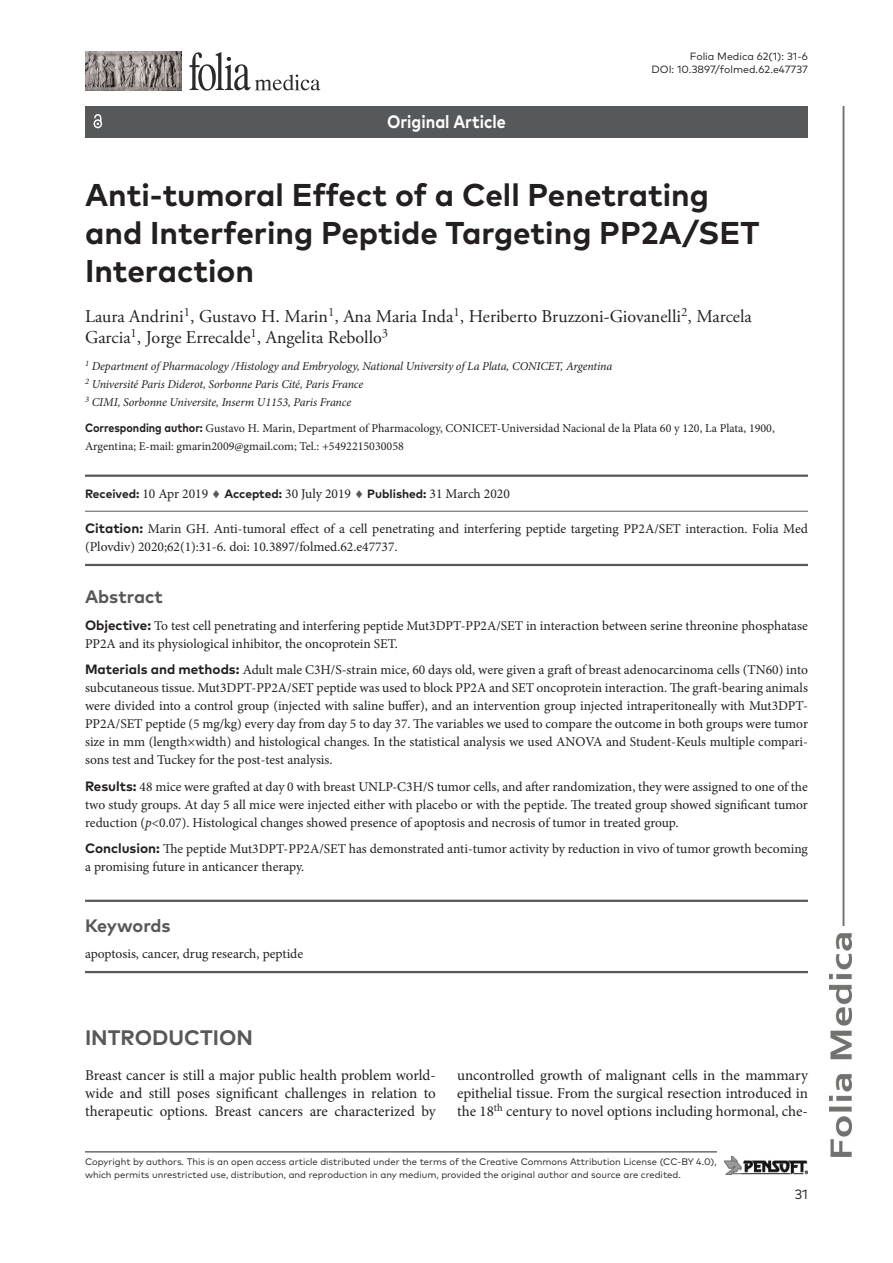
<style>
.page{position:relative;width:893px;height:1263px;background:#fff}
.page>*{position:absolute;margin:0;border:0;box-sizing:border-box;transform-origin:0 0}
.Article_Title{font:700 31.5px/37.8px "FF Mark Pro";color:#231f20}
.H_1{font:700 21px "FF Mark Pro";color:#57585a}
.Authors{font:18px/21.6px "Adobe Garamond Pro";color:#231f20}
.t1{font:700 18px "FF Mark Pro";color:#fff;scale:.9 1}
.Abstract_text{font:700 18px "FF Mark Pro";color:#57585a}
.Keywords_label{font:700 18px "FF Mark Pro";letter-spacing:-.01em;color:#57585a}
.Body_text_-_no_inden{font:15px/18px "Minion Pro";letter-spacing:-.005em;color:#231f20;text-align:justify}
.Abstract_text-2{font:13.5px/18px "Minion Pro";color:#231f20}
.Article_citation{font:13.5px/18px "Minion Pro";color:#231f20}
.Dates{font:13.5px "Minion Pro";color:#231f20}
.Keywords{font:13.5px "Minion Pro";color:#231f20}
.t2{font:13.5px "FF Mark Pro";color:#231f20}
.Affiliations{font:italic 12px "Minion Pro";letter-spacing:-.01em;color:#231f20}
.Corresponding_author{font:12px/18px "Minion Pro";color:#231f20}
.t3{font:10.5px/12.6px "FF Mark Pro";color:#231f20;text-align:right}
.t4{font:9.45px/12.6px "FF Mark Pro";color:#231f20}
.s1{font-family:"FF Mark Pro";font-weight:700}
.s2{font-family:"FF Mark Pro";font-weight:700;font-size:12px}
.s3{color:#57585a}
.s4{font-style:italic}
</style>
<div class="page">
<img style="left:829px;top:106px;width:22px;height:1051px">
<img style="left:86px;top:52px;width:96px;height:38px">
<svg style="left:190px;top:52px;width:130px;height:39px"></svg>
<hr style="left:85px;top:1151px;width:632px;height:1px;background:#231f20">
<img style="left:724px;top:1157px;width:84px;height:17px">
<hr style="left:85px;top:475px;width:723px;height:2px;background:#57585a">
<hr style="left:85px;top:511px;width:723px;height:1px;background:#57585a">
<hr style="left:85px;top:564px;width:723px;height:2px;background:#57585a">
<hr style="left:85px;top:900px;width:723px;height:2px;background:#57585a">
<hr style="left:85px;top:971px;width:723px;height:2px;background:#57585a">
<div style="left:85px;top:106px;width:723px;height:32px;background:#57585a"></div>
<svg style="left:94px;top:114px;width:8px;height:14px"></svg>
<p class="t1" style="left:387px;top:108px;width:134px">Original Article</p>
<p class="t3" style="left:651px;top:49px;width:158px">Folia Medica 62(1): 31-6<br>DOI: 10.3897/folmed.62.e47737</p>
<p class="Article_Title" style="left:85px;top:174px;width:676px">Anti-tumoral Effect of a Cell Penetrating and Interfering Peptide Targeting PP2A/SET<br>Interaction</p>
<p class="Authors" style="left:85px;top:306px;width:668px">Laura Andrini<sup>1</sup>, Gustavo H. Marin<sup>1</sup>, Ana Maria Inda<sup>1</sup>, Heriberto Bruzzoni-Giovanelli<sup>2</sup>, Marcela<br>Garcia<sup>1</sup>, Jorge Errecalde<sup>1</sup>, Angelita Rebollo<sup>3</sup></p>
<p class="Affiliations" style="left:85px;top:358px;width:529px"><sup>1</sup> Department of Pharmacology /Histology and Embryology, National University of La Plata, CONICET, Argentina</p>
<p class="Affiliations" style="left:85px;top:376px;width:280px"><sup>2</sup> Université Paris Diderot, Sorbonne Paris Cité, Paris France</p>
<p class="Affiliations" style="left:85px;top:394px;width:268px"><sup>3</sup> CIMI, Sorbonne Universite, Inserm U1153, Paris France</p>
<p class="Corresponding_author" style="left:85px;top:419px;width:691px"><span class="s1">Corresponding author:</span> Gustavo H. Marin, Department of Pharmacology, CONICET-Universidad Nacional de la Plata 60 y 120, La Plata, 1900,<br>Argentina; E-mail: gmarin2009@gmail.com; Tel.: +5492215030058</p>
<p class="Dates" style="left:85px;top:485px;width:426px"><span class="s2">Received:</span> 10 Apr 2019 <span class="s3">♦</span> <span class="s2">Accepted:</span> 30 July 2019 <span class="s3">♦</span> <span class="s2">Published:</span> 31 March 2020</p>
<p class="Article_citation" style="left:85px;top:520px;width:724px"><span class="s1">Citation:</span> Marin GH. Anti-tumoral effect of a cell penetrating and interfering peptide targeting PP2A/SET interaction. Folia Med (Plovdiv) 2020;62(1):31-6. doi: 10.3897/folmed.62.e47737.</p>
<p class="Abstract_text" style="left:85px;top:583px;width:79px">Abstract</p>
<p class="Abstract_text-2" style="left:85px;top:616px;width:724px"><span class="s1">Objective:</span> To test cell penetrating and interfering peptide Mut3DPT-PP2A/SET in interaction between serine threonine phosphatase<br>PP2A and its physiological inhibitor, the oncoprotein SET.</p>
<p class="Abstract_text-2" style="left:85px;top:661px;width:724px;text-align:justify"><span class="s1">Materials and methods:</span> Adult male C3H/S-strain mice, 60 days old, were given a graft of breast adenocarcinoma cells (TN60) into subcutaneous tissue. Mut3DPT-PP2A/SET peptide was used to block PP2A and SET oncoprotein interaction. The graft-bearing animals were divided into a control group (injected with saline buffer), and an intervention group injected intraperitoneally with Mut3DPT-PP2A/SET peptide (5 mg/kg) every day from day 5 to day 37. The variables we used to compare the outcome in both groups were tumor size in mm (length×width) and histological changes. In the statistical analysis we used ANOVA and Student-Keuls multiple compari&shy;sons test and Tuckey for the post-test analysis.</p>
<p class="Abstract_text-2" style="left:85px;top:777px;width:724px;text-align:justify"><span class="s1">Results:</span> 48 mice were grafted at day 0 with breast UNLP-C3H/S tumor cells, and after randomization, they were assigned to one of the two study groups. At day 5 all mice were injected either with placebo or with the peptide. The treated group showed significant tumor reduction (<span class="s4">p</span>&lt;0.07). Histological changes showed presence of apoptosis and necrosis of tumor in treated group.</p>
<p class="Abstract_text-2" style="left:85px;top:840px;width:724px"><span class="s1">Conclusion:</span> The peptide Mut3DPT-PP2A/SET has demonstrated anti-tumor activity by reduction in vivo of tumor growth becoming a promising future in anticancer therapy.</p>
<p class="Keywords_label" style="left:85px;top:912px;width:87px">Keywords</p>
<p class="Keywords" style="left:85px;top:945px;width:220px">apoptosis, cancer, drug research, peptide</p>
<p class="H_1" style="left:85px;top:1021px;width:169px">INTRODUCTION</p>
<p class="Body_text_-_no_inden" style="left:85px;top:1066px;width:352px">Breast cancer is still a major public health problem world&shy;wide and still poses significant challenges in relation to therapeutic options. Breast cancers are characterized by</p>
<p class="Body_text_-_no_inden" style="left:457px;top:1066px;width:352px">uncontrolled growth of malignant cells in the mammary epithelial tissue. From the surgical resection introduced in the 18<sup>th</sup> century to novel options including hormonal, che-</p>
<p class="t4" style="left:85px;top:1154px;width:633px">Copyright by authors<span class="s4">.</span> This is an open access article distributed under the terms of the Creative Commons Attribution License (CC-BY 4.0), which permits unrestricted use, distribution, and reproduction in any medium, provided the original author and source are credited.</p>
<p class="t2" style="left:795px;top:1184px;width:15px">31</p>
</div>
